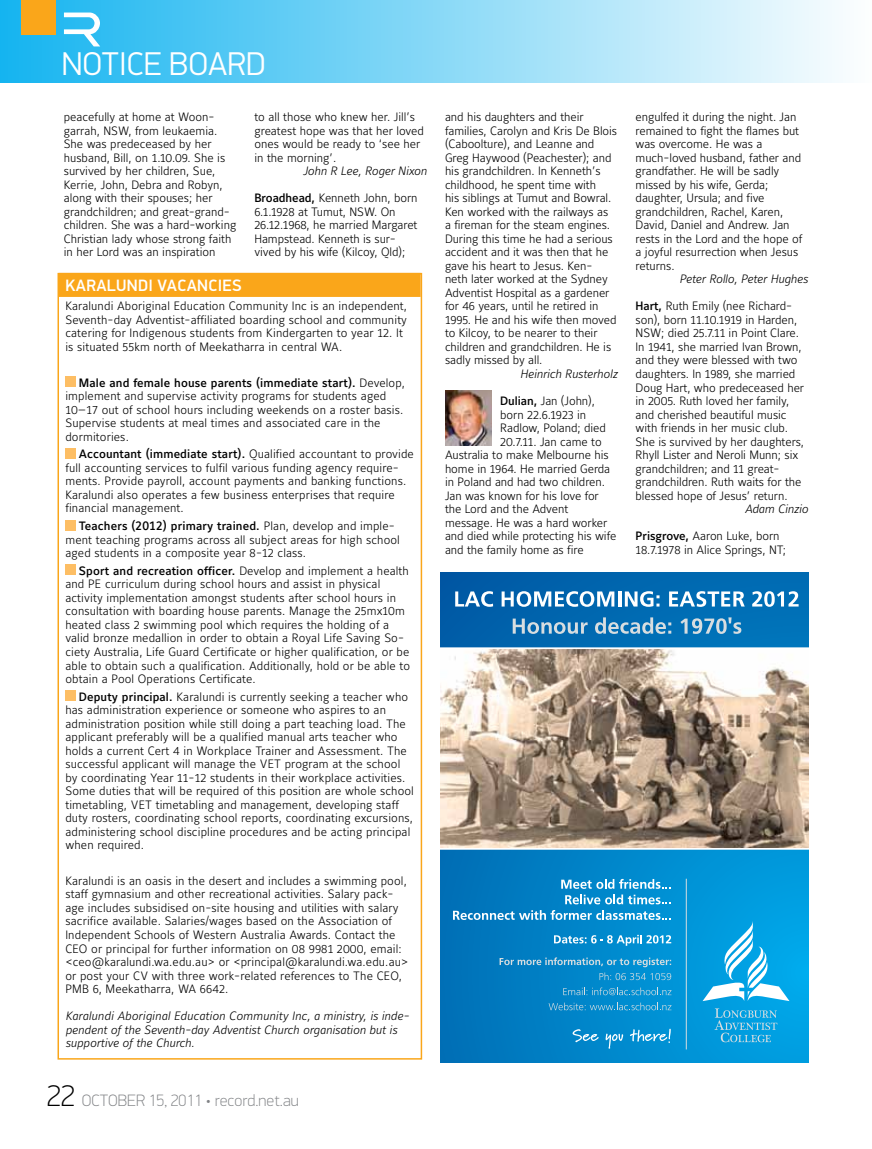
<style>
.page{position:relative;width:872px;height:1149px;background:#fff}
.page>*{position:absolute;margin:0;border:0;box-sizing:border-box;transform-origin:0 0}
.t1{font:300 33px "PF Din Display Pro";color:#fff}
.t2{font:100 16.5px "PF Din Display Pro";color:#808285}
.t3{font:500 16.5px "PF Din Display Pro";letter-spacing:.02em;color:#fff}
.t4{font:12px/13.5px "Maurea Light Lf";letter-spacing:.005em;color:#000}
.t5{font:italic 300 12px/13.5px "Maurea";color:#000}
.t6{font:12px "Maurea Medium Tf";letter-spacing:.01em;color:#000}
.s1{font-family:"Maurea Medium Tf"}
.s2{font-family:"Maurea Light Lf"}
.s3{font-size:30px;color:#000}
</style>
<div class="page">
<img style="left:445px;top:390px;width:47px;height:55px">
<svg style="left:440px;top:572px;width:368px;height:489px;background:#0280c5"></svg>
<svg style="left:440px;top:647px;width:368px;height:202px;background:#b2a08f"></svg>
<svg style="left:513px;top:618px;width:74px;height:15px"></svg>
<svg style="left:595px;top:617px;width:76px;height:16px"></svg>
<svg style="left:680px;top:617px;width:61px;height:16px"></svg>
<svg style="left:455px;top:591px;width:38px;height:15px"></svg>
<svg style="left:501px;top:591px;width:113px;height:15px"></svg>
<hr style="left:618px;top:591px;width:3px;height:15px;background:#fff">
<svg style="left:625px;top:591px;width:34px;height:15px"></svg>
<svg style="left:669px;top:591px;width:75px;height:15px"></svg>
<svg style="left:752px;top:591px;width:46px;height:15px"></svg>
<svg style="left:702px;top:921px;width:87px;height:79px"></svg>
<svg style="left:714px;top:1008px;width:63px;height:33px;background:#27a9df"></svg>
<svg style="left:572px;top:1028px;width:26px;height:13px"></svg>
<svg style="left:605px;top:1033px;width:18px;height:15px"></svg>
<svg style="left:630px;top:1028px;width:40px;height:14px"></svg>
<svg style="left:548px;top:1002px;width:123px;height:8px"></svg>
<svg style="left:563px;top:987px;width:108px;height:7px"></svg>
<svg style="left:599px;top:972px;width:72px;height:7px"></svg>
<svg style="left:499px;top:957px;width:172px;height:9px;background:#3b9ed0"></svg>
<svg style="left:554px;top:934px;width:117px;height:11px"></svg>
<svg style="left:453px;top:894px;width:218px;height:25px;background:#2f97cf"></svg>
<svg style="left:561px;top:878px;width:110px;height:10px"></svg>
<hr style="left:686px;top:878px;width:1px;height:171px;background:#d7dde0">
<div style="left:59px;top:273px;width:362px;height:24px;background:#faa61a"></div>
<div style="left:65px;top:376px;width:10px;height:10px;background:#fdbe64"></div>
<div style="left:65px;top:448px;width:10px;height:10px;background:#fdbe64"></div>
<div style="left:65px;top:520px;width:10px;height:10px;background:#fdbe64"></div>
<div style="left:65px;top:564px;width:10px;height:10px;background:#fdbe64"></div>
<div style="left:65px;top:690px;width:10px;height:10px;background:#fdbe64"></div>
<div style="left:57px;top:273px;width:365px;height:786px;border:2px solid #faa61a"></div>
<div style="left:0;top:0;width:872px;height:83px;background:linear-gradient(to right,#17b4ef,#fcfeff)"></div>
<div style="left:21px;top:0;width:34px;height:34px;background:#faa61a"></div>
<svg style="left:64px;top:13px;width:36px;height:33px"></svg>
<h1 class="t1" style="left:62px;top:45px;width:205px">NOTICE BOARD</h1>
<p class="t4" style="left:64px;top:111px;width:174px">peacefully at home at Woon&shy;garrah, NSW, from leukaemia.<br>She was predeceased by her husband, Bill, on 1.10.09. She is survived by her children, Sue,<br>Kerrie, John, Debra and Robyn, along with their spouses; her grandchildren; and great-grand&shy;children. She was a hard-working<br>Christian lady whose strong faith in her Lord was an inspiration</p>
<p class="t4" style="left:254px;top:111px;width:171px">to all those who knew her. Jill’s greatest hope was that her loved ones would be ready to ‘see her in the morning’.</p>
<p class="t5" style="left:303px;top:165px;width:125px">John R Lee, Roger Nixon</p>
<p class="t4" style="left:254px;top:192px;width:165px"><span class="s1">Broadhead,</span> Kenneth John, born<br>6.1.1928 at Tumut, NSW. On<br>26.12.1968, he married Margaret<br>Hampstead. Kenneth is sur&shy;vived by his wife (Kilcoy, Qld);</p>
<h2 class="t3" style="left:66px;top:275px;width:21px">KARALUNDI</h2>
<h2 class="t3" style="left:157px;top:275px;width:86px">VACANCIES</h2>
<p class="t4" style="left:65px;top:300px;width:343px">Karalundi Aboriginal Education Community Inc is an independent, Seventh-day Adventist-affiliated boarding school and community catering for Indigenous students from Kindergarten to year 12. It is situated 55km north of Meekatharra in central WA.</p>
<p class="t6" style="left:79px;top:375px;width:328px">Male and female house parents (immediate start). <span class="s2">Develop,</span></p>
<p class="t4" style="left:65px;top:389px;width:339px">implement and supervise activity programs for students aged 10—17 out of school hours including weekends on a roster basis.<br>Supervise students at meal times and associated care in the dormitories.</p>
<p class="t4" style="left:65px;top:448px;width:350px;text-indent:14px"><span class="s1">Accountant (immediate start).</span> Qualified accountant to provide full accounting services to fulfil various funding agency require&shy;ments. Provide payroll, account payments and banking functions.<br>Karalundi also operates a few business enterprises that require financial management.</p>
<p class="t6" style="left:79px;top:519px;width:317px">Teachers (2012) primary trained. <span class="s2">Plan, develop and imple-</span></p>
<p class="t4" style="left:65px;top:533px;width:336px">ment teaching programs across all subject areas for high school aged students in a composite year 8-12 class.</p>
<p class="t6" style="left:79px;top:564px;width:331px">Sport and recreation officer. <span class="s2">Develop and implement a health</span></p>
<p class="t4" style="left:65px;top:578px;width:346px">and PE curriculum during school hours and assist in physical activity implementation amongst students after school hours in consultation with boarding house parents. Manage the 25mx10m heated class 2 swimming pool which requires the holding of a valid bronze medallion in order to obtain a Royal Life Saving So&shy;ciety Australia, Life Guard Certificate or higher qualification, or be able to obtain such a qualification. Additionally, hold or be able to obtain a Pool Operations Certificate.</p>
<p class="t4" style="left:65px;top:690px;width:350px;text-indent:14px"><span class="s1">Deputy principal.</span> Karalundi is currently seeking a teacher who has administration experience or someone who aspires to an administration position while still doing a part teaching load. The applicant preferably will be a qualified manual arts teacher who holds a current Cert 4 in Workplace Trainer and Assessment. The successful applicant will manage the VET program at the school by coordinating Year 11-12 students in their workplace activities.<br>Some duties that will be required of this position are whole school timetabling, VET timetabling and management, developing staff duty rosters, coordinating school reports, coordinating excursions, administering school discipline procedures and be acting principal when required.</p>
<p class="t4" style="left:65px;top:874px;width:344px">Karalundi is an oasis in the desert and includes a swimming pool, staff gymnasium and other recreational activities. Salary pack&shy;age includes subsidised on-site housing and utilities with salary sacrifice available. Salaries/wages based on the Association of Independent Schools of Western Australia Awards. Contact the CEO or principal for further information on 08 9981 2000, email: &lt;ceo@karalundi.wa.edu.au&gt; or &lt;principal@karalundi.wa.edu.au&gt; or post your CV with three work-related references to The CEO, PMB 6, Meekatharra, WA 6642.</p>
<p class="t5" style="left:65px;top:1009px;width:345px">Karalundi Aboriginal Education Community Inc, a ministry, is inde&shy;pendent of the Seventh-day Adventist Church organisation but is supportive of the Church.</p>
<h2 class="t2" style="left:47px;top:1090px;width:254px"><span class="s3">22</span> OCTOBER 15, 2011 • record.net.au</h2>
<p class="t4" style="left:445px;top:111px;width:174px">and his daughters and their families, Carolyn and Kris De Blois (Caboolture), and Leanne and<br>Greg Haywood (Peachester); and his grandchildren. In Kenneth’s childhood, he spent time with<br>his siblings at Tumut and Bowral.<br>Ken worked with the railways as a fireman for the steam engines.<br>During this time he had a serious accident and it was then that he gave his heart to Jesus. Ken&shy;neth later worked at the Sydney<br>Adventist Hospital as a gardener for 46 years, until he retired in<br>1995. He and his wife then moved to Kilcoy, to be nearer to their children and grandchildren. He is sadly missed by all.</p>
<p class="t5" style="left:520px;top:367px;width:99px">Heinrich Rusterholz</p>
<p class="t4" style="left:500px;top:394px;width:96px"><span class="s1">Dulian,</span> Jan (John),</p>
<p class="t4" style="left:500px;top:408px;width:87px">born 22.6.1923 in</p>
<p class="t4" style="left:500px;top:421px;width:107px">Radlow, Poland; died</p>
<p class="t4" style="left:500px;top:435px;width:103px">20.7.11. Jan came to</p>
<p class="t4" style="left:445px;top:448px;width:165px">Australia to make Melbourne his</p>
<p class="t4" style="left:445px;top:462px;width:167px">home in 1964. He married Gerda</p>
<p class="t4" style="left:445px;top:475px;width:161px">in Poland and had two children.</p>
<p class="t4" style="left:445px;top:489px;width:155px">Jan was known for his love for</p>
<p class="t4" style="left:445px;top:502px;width:125px">the Lord and the Advent</p>
<p class="t4" style="left:445px;top:516px;width:164px">message. He was a hard worker</p>
<p class="t4" style="left:445px;top:529px;width:173px">and died while protecting his wife</p>
<p class="t4" style="left:445px;top:543px;width:140px">and the family home as fire</p>
<p class="t4" style="left:635px;top:111px;width:168px">engulfed it during the night. Jan remained to fight the flames but was overcome. He was a much-loved husband, father and grandfather. He will be sadly missed by his wife, Gerda; daughter, Ursula; and five grandchildren, Rachel, Karen,<br>David, Daniel and Andrew. Jan rests in the Lord and the hope of a joyful resurrection when Jesus returns.</p>
<p class="t5" style="left:679px;top:273px;width:130px">Peter Rollo, Peter Hughes</p>
<p class="t4" style="left:635px;top:300px;width:170px"><span class="s1">Hart,</span> Ruth Emily (nee Richard&shy;son), born 11.10.1919 in Harden,<br>NSW; died 25.7.11 in Point Clare.<br>In 1941, she married Ivan Brown, and they were blessed with two daughters. In 1989, she married<br>Doug Hart, who predeceased her in 2005. Ruth loved her family, and cherished beautiful music with friends in her music club.<br>She is survived by her daughters,<br>Rhyll Lister and Neroli Munn; six grandchildren; and 11 great&shy;grandchildren. Ruth waits for the blessed hope of Jesus’ return.</p>
<p class="t5" style="left:744px;top:502px;width:65px">Adam Cinzio</p>
<p class="t4" style="left:635px;top:529px;width:152px"><span class="s1">Prisgrove,</span> Aaron Luke, born<br>18.7.1978 in Alice Springs, NT;</p>
</div>
